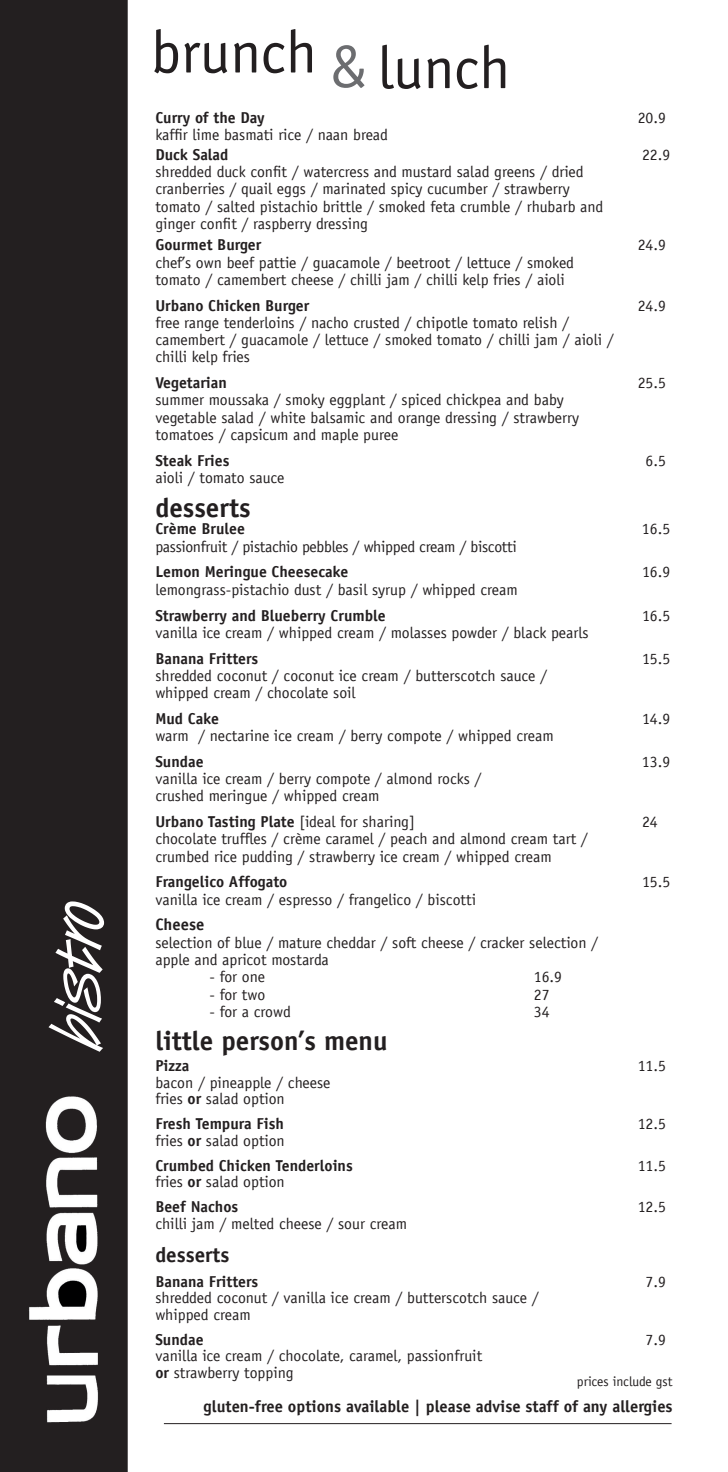
<style>
.page{position:relative;width:728px;height:1472px;background:#fff}
.page>*{position:absolute;margin:0;border:0;box-sizing:border-box;transform-origin:0 0}
.t1{font:72px "Vandijk Plain";color:#fff}
.t2{font:60px "Officina Sans";color:#231f20}
.Paragraph_Style_1{font:700 27px "Officina Sans";color:#231f20}
.Paragraph_Style_1-2{font:700 21px "Officina Sans";color:#231f20}
.Paragraph_Style_1-3{font:700 16.5px "Officina Sans";color:#231f20}
.body{font:15.75px/17.2px "Officina Sans";color:#231f20}
.body-2{font:700 15.75px "Officina Sans";color:#231f20}
.body-3{font:15.75px "Officina Sans";letter-spacing:-.02em;color:#231f20}
.t3{font:13.5px "Officina Sans";color:#231f20}
.s1{color:#6c6d70}
.s2{font-weight:400}
.s3{font-weight:700}
</style>
<div class="page">
<hr style="left:164px;top:1422px;width:507px;height:1px;background:#231f20">
<div style="left:0;top:0;width:128px;height:1471px;background:#231f20"></div>
<p class="t1" style="left:31px;top:974px;width:150px;rotate:-90deg">bistro</p>
<p class="t1" style="left:31px;top:1044px;width:150px;rotate:-90deg">bistro</p>
<p class="t2" style="left:151px;top:17px;width:167px">brunch</p>
<p class="t2" style="left:330px;top:33px;width:182px"><span class="s1">&amp;</span> lunch</p>
<p class="body-2" style="left:155px;top:108px;width:111px">Curry of the Day</p>
<p class="body" style="left:637px;top:109px;width:30px">20.9</p>
<p class="body" style="left:155px;top:126px;width:234px">kaffir lime basmati rice / naan bread</p>
<p class="body-2" style="left:155px;top:144px;width:74px">Duck Salad</p>
<p class="body" style="left:641px;top:146px;width:30px">22.9</p>
<p class="body" style="left:155px;top:163px;width:449px">shredded duck confit / watercress and mustard salad greens / dried cranberries / quail eggs / marinated spicy cucumber / strawberry tomato / salted pistachio brittle / smoked feta crumble / rhubarb and ginger confit / raspberry dressing</p>
<p class="body-2" style="left:155px;top:235px;width:107px">Gourmet Burger</p>
<p class="body" style="left:637px;top:236px;width:30px">24.9</p>
<p class="body" style="left:155px;top:253px;width:420px">chef’s own beef pattie / guacamole / beetroot / lettuce / smoked tomato / camembert cheese / chilli jam / chilli kelp fries / aioli</p>
<p class="body-2" style="left:155px;top:295px;width:155px">Urbano Chicken Burger</p>
<p class="body" style="left:637px;top:296px;width:30px">24.9</p>
<p class="body" style="left:155px;top:314px;width:459px">free range tenderloins / nacho crusted / chipotle tomato relish / camembert / guacamole / lettuce / smoked tomato / chilli jam / aioli / chilli kelp fries</p>
<p class="body-2" style="left:155px;top:373px;width:73px">Vegetarian</p>
<p class="body" style="left:637px;top:374px;width:30px">25.5</p>
<p class="body" style="left:155px;top:391px;width:425px">summer moussaka / smoky eggplant / spiced chickpea and baby vegetable salad / white balsamic and orange dressing / strawberry tomatoes / capsicum and maple puree</p>
<p class="body-2" style="left:155px;top:450px;width:76px">Steak Fries</p>
<p class="body" style="left:645px;top:451px;width:22px">6.5</p>
<p class="body" style="left:155px;top:469px;width:130px">aioli / tomato sauce</p>
<p class="Paragraph_Style_1" style="left:155px;top:491px;width:97px">desserts</p>
<p class="body-2" style="left:155px;top:519px;width:91px">Crème Brulee</p>
<p class="body" style="left:641px;top:520px;width:30px">16.5</p>
<p class="body-3" style="left:155px;top:537px;width:362px">passionfruit / pistachio pebbles / whipped cream / biscotti</p>
<p class="body-2" style="left:155px;top:562px;width:194px">Lemon Meringue Cheesecake</p>
<p class="body" style="left:641px;top:563px;width:30px">16.9</p>
<p class="body" style="left:155px;top:580px;width:364px">lemongrass-pistachio dust / basil syrup / whipped cream</p>
<p class="body-2" style="left:155px;top:605px;width:232px">Strawberry and Blueberry Crumble</p>
<p class="body" style="left:641px;top:606px;width:30px">16.5</p>
<p class="body" style="left:155px;top:623px;width:434px">vanilla ice cream / whipped cream / molasses powder / black pearls</p>
<p class="body-2" style="left:155px;top:648px;width:104px">Banana Fritters</p>
<p class="body" style="left:641px;top:649px;width:30px">15.5</p>
<p class="body" style="left:155px;top:667px;width:393px">shredded coconut / coconut ice cream / butterscotch sauce / whipped cream / chocolate soil</p>
<p class="body-2" style="left:155px;top:708px;width:65px">Mud Cake</p>
<p class="body" style="left:641px;top:710px;width:30px">14.9</p>
<p class="body" style="left:155px;top:727px;width:399px">warm / nectarine ice cream / berry compote / whipped cream</p>
<p class="body-2" style="left:155px;top:751px;width:50px">Sundae</p>
<p class="body" style="left:641px;top:753px;width:30px">13.9</p>
<p class="body" style="left:155px;top:770px;width:327px">vanilla ice cream / berry compote / almond rocks / crushed meringue / whipped cream</p>
<p class="body-2" style="left:155px;top:812px;width:261px">Urbano Tasting Plate <span class="s2">[ideal for sharing]</span></p>
<p class="body" style="left:641px;top:813px;width:17px">24</p>
<p class="body" style="left:155px;top:830px;width:434px">chocolate truffles / crème caramel / peach and almond cream tart / crumbed rice pudding / strawberry ice cream / whipped cream</p>
<p class="body-2" style="left:155px;top:872px;width:133px">Frangelico Affogato</p>
<p class="body" style="left:641px;top:873px;width:30px">15.5</p>
<p class="body" style="left:155px;top:890px;width:322px">vanilla ice cream / espresso / frangelico / biscotti</p>
<p class="Paragraph_Style_1-3" style="left:155px;top:914px;width:50px">Cheese</p>
<p class="body" style="left:155px;top:933px;width:444px">selection of blue / mature cheddar / soft cheese / cracker selection /</p>
<p class="body" style="left:155px;top:951px;width:175px">apple and apricot mostarda</p>
<p class="body" style="left:209px;top:968px;width:57px">- for one</p>
<p class="body" style="left:533px;top:968px;width:30px">16.9</p>
<p class="body" style="left:209px;top:985px;width:57px">- for two</p>
<p class="body" style="left:533px;top:985px;width:17px">27</p>
<p class="body" style="left:209px;top:1002px;width:83px">- for a crowd</p>
<p class="body" style="left:533px;top:1002px;width:17px">34</p>
<p class="Paragraph_Style_1" style="left:155px;top:1024px;width:233px">little person’s menu</p>
<p class="body-2" style="left:155px;top:1055px;width:36px">Pizza</p>
<p class="body" style="left:637px;top:1057px;width:30px">11.5</p>
<p class="body" style="left:155px;top:1073px;width:177px">bacon / pineapple / cheese</p>
<p class="body" style="left:155px;top:1090px;width:131px">fries <span class="s3">or</span> salad option</p>
<p class="body-2" style="left:155px;top:1113px;width:130px">Fresh Tempura Fish</p>
<p class="body" style="left:637px;top:1115px;width:30px">12.5</p>
<p class="body" style="left:155px;top:1131px;width:131px">fries <span class="s3">or</span> salad option</p>
<p class="body-2" style="left:155px;top:1155px;width:199px">Crumbed Chicken Tenderloins</p>
<p class="body" style="left:637px;top:1156px;width:30px">11.5</p>
<p class="body" style="left:155px;top:1173px;width:131px">fries <span class="s3">or</span> salad option</p>
<p class="body-2" style="left:155px;top:1196px;width:84px">Beef Nachos</p>
<p class="body" style="left:637px;top:1198px;width:30px">12.5</p>
<p class="body" style="left:155px;top:1214px;width:253px">chilli jam / melted cheese / sour cream</p>
<p class="Paragraph_Style_1-2" style="left:155px;top:1241px;width:75px">desserts</p>
<p class="body-2" style="left:155px;top:1271px;width:104px">Banana Fritters</p>
<p class="body" style="left:645px;top:1272px;width:22px">7.9</p>
<p class="body" style="left:155px;top:1289px;width:385px">shredded coconut / vanilla ice cream / butterscotch sauce /</p>
<p class="body" style="left:155px;top:1305px;width:97px">whipped cream</p>
<p class="body-2" style="left:155px;top:1329px;width:50px">Sundae</p>
<p class="body" style="left:645px;top:1330px;width:22px">7.9</p>
<p class="body" style="left:155px;top:1347px;width:328px;line-height:16.5px">vanilla ice cream / chocolate, caramel, passionfruit <span class="s3">or</span> strawberry topping</p>
<p class="t3" style="left:576px;top:1373px;width:97px">prices include gst</p>
<p class="Paragraph_Style_1-3" style="left:203px;top:1395px;width:470px">gluten-free options available | please advise staff of any allergies</p>
</div>
